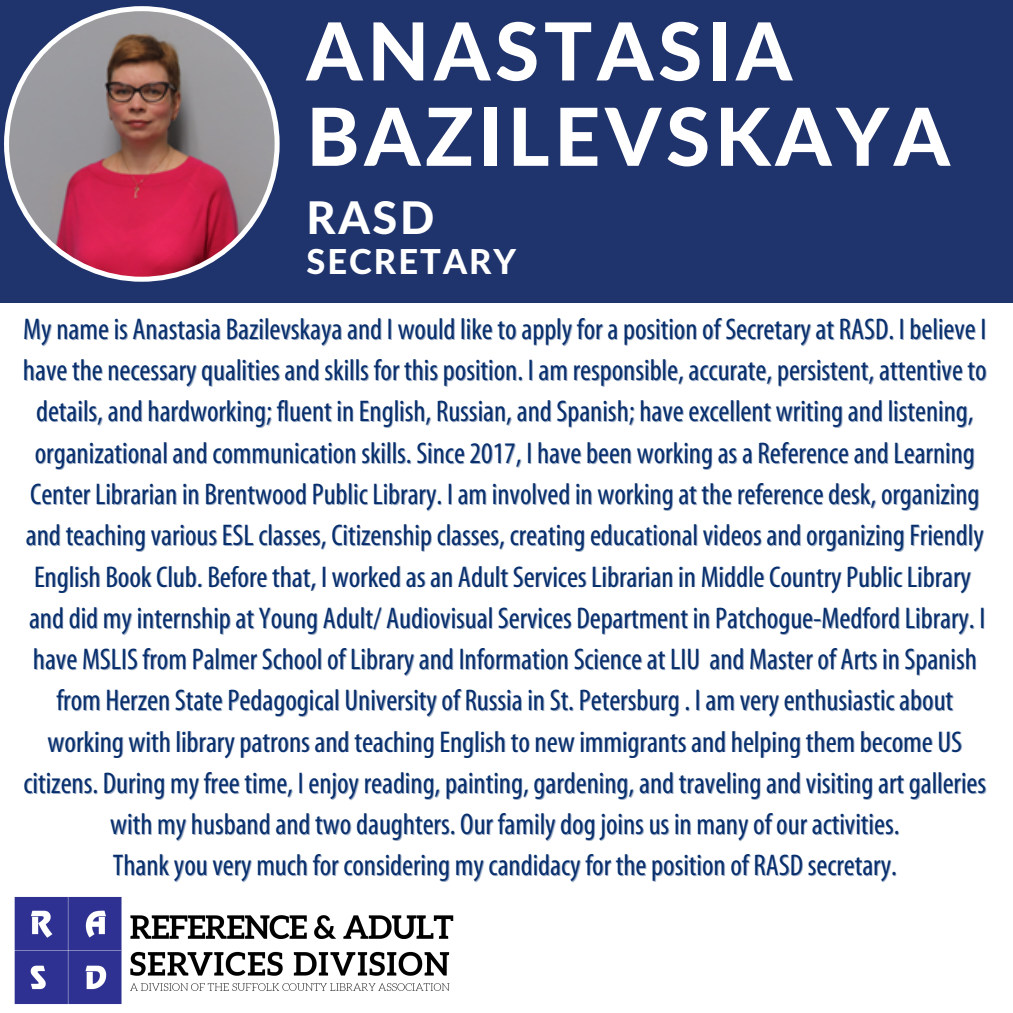
<style>
.page{position:relative;width:1013px;height:1013px;background:#fff}
.page>*{position:absolute;margin:0;border:0;box-sizing:border-box;transform-origin:0 0}
.t1{font:800 80px/85.2px "Lato Latin";letter-spacing:.06em;color:#fff}
.t2{font:800 45px "Lato Latin";color:#fff}
.t3{font:800 34.38px "Lato Latin";letter-spacing:.06em;color:#fff}
.t4{font:condensed 30px/41.2px "Myriad";color:#082f6d;text-align:center}
</style>
<div class="page">
<div style="left:0;top:0;width:1012px;height:302px;background:#1f336c"></div>
<svg style="left:4px;top:6px;width:275px;height:276px"></svg>
<img style="left:14px;top:897px;width:440px;height:107px">
<p class="t1" style="left:306px;top:13px;width:645px">ANASTASIA<br>BAZILEVSKAYA</p>
<p class="t2" style="left:306px;top:198px;width:129px">RASD</p>
<p class="t3" style="left:306px;top:246px;width:211px">SECRETARY</p>
<p class="t4" style="left:23px;top:310px;width:965px">My name is Anastasia Bazilevskaya and I would like to apply for a position of Secretary at RASD. I believe I have the necessary qualities and skills for this position. I am responsible, accurate, persistent, attentive to details, and hardworking; fluent in English, Russian, and Spanish; have excellent writing and listening, organizational and communication skills. Since 2017, I have been working as a Reference and Learning Center Librarian in Brentwood Public Library. I am involved in working at the reference desk, organizing and teaching various ESL classes, Citizenship classes, creating educational videos and organizing Friendly English Book Club. Before that, I worked as an Adult Services Librarian in Middle Country Public Library and did my internship at Young Adult/ Audiovisual Services Department in Patchogue-Medford Library. I have MSLIS from Palmer School of Library and Information Science at LIU and Master of Arts in Spanish from Herzen State Pedagogical University of Russia in St. Petersburg . I am very enthusiastic about working with library patrons and teaching English to new immigrants and helping them become US citizens. During my free time, I enjoy reading, painting, gardening, and traveling and visiting art galleries with my husband and two daughters. Our family dog joins us in many of our activities.</p>
<p class="t4" style="left:113px;top:846px;width:785px">Thank you very much for considering my candidacy for the position of RASD secretary.</p>
</div>
